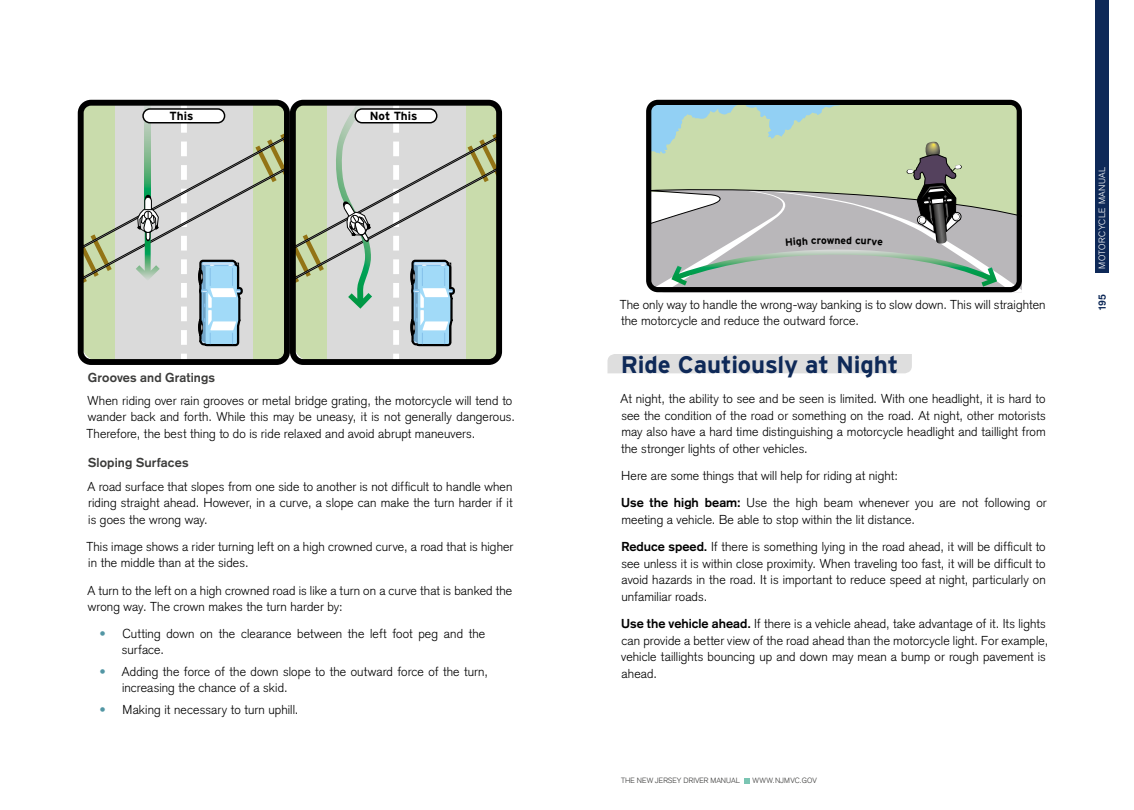
<style>
.page{position:relative;width:1134px;height:810px;background:#fff}
.page>*{position:absolute;margin:0;border:0;box-sizing:border-box;transform-origin:0 0}
.t1{font:700 24px "Interstate";letter-spacing:-.005em;color:#0e2958}
.t2{font:300 12.75px/16.5px "Akzidenz Grotesk";letter-spacing:.01em;color:#000}
.t3{font:700 12.75px "Akzidenz Grotesk";letter-spacing:.01em;color:#3c3c3b}
.t4{font:700 11.85px "Interstate";color:#000}
.t5{font:700 10.5px "Akzidenz Grotesk";color:#0e2958}
.t6{font:700 10.5px "Interstate";color:#000}
.t7{font:300 9px "Akzidenz Grotesk";letter-spacing:.06em;color:#fff}
.t8{font:300 7.5px "Akzidenz Grotesk";color:#3c3c3b}
.t9{font:300 7.5px "Akzidenz Grotesk";letter-spacing:.03em;color:#3c3c3b}
.s1{color:#5296a4}
.s2{font-weight:700}
</style>
<div class="page">
<div style="left:608px;top:354px;width:304px;height:19px;background:#dedede"></div>
<svg style="left:78px;top:100px;width:212px;height:265px;background:#b5beb0"></svg>
<div style="left:290px;top:103px;width:212px;height:262px;background:#000"></div>
<svg style="left:294px;top:100px;width:204px;height:261px;background:#bec7b9"></svg>
<svg style="left:646px;top:100px;width:373px;height:188px;background:#080808"></svg>
<div style="left:1095px;top:0;width:14px;height:273px;background:#0e2958"></div>
<svg style="left:744px;top:778px;width:6px;height:6px"></svg>
<svg style="left:649px;top:104px;width:373px;height:188px;background:#afbaa8"></svg>
<p class="t4" style="left:170px;top:109px;width:25px">This</p>
<p class="t4" style="left:370px;top:109px;width:49px">Not This</p>
<p class="t3" style="left:88px;top:370px;width:129px">Grooves and Gratings</p>
<p class="t2" style="left:86px;top:392px;width:430px">When riding over rain grooves or metal bridge grating, the motorcycle will tend to wander back and forth. While this may be uneasy, it is not generally dangerous.<br>Therefore, the best thing to do is ride relaxed and avoid abrupt maneuvers.</p>
<p class="t3" style="left:88px;top:455px;width:102px">Sloping Surfaces</p>
<p class="t2" style="left:87px;top:478px;width:427px;text-align:justify">A road surface that slopes from one side to another is not difficult to handle when riding straight ahead. However, in a curve, a slope can make the turn harder if it is goes the wrong way.</p>
<p class="t2" style="left:86px;top:538px;width:428px">This image shows a rider turning left on a high crowned curve, a road that is higher in the middle than at the sides.</p>
<p class="t2" style="left:87px;top:582px;width:426px">A turn to the left on a high crowned road is like a turn on a curve that is banked the wrong way. The crown makes the turn harder by:</p>
<p class="t2" style="left:122px;top:626px;width:365px;line-height:15.8px;text-indent:-22px"><span class="s1">•</span> Cutting down on the clearance between the left foot peg and the surface.</p>
<p class="t2" style="left:122px;top:664px;width:368px;line-height:15.8px;text-indent:-23px"><span class="s1">•</span> Adding the force of the down slope to the outward force of the turn, increasing the chance of a skid.</p>
<p class="t2" style="left:99px;top:702px;width:201px"><span class="s1">•</span> Making it necessary to turn uphill.</p>
<p class="t6" style="left:834px;top:234px;width:8px">n</p>
<p class="t2" style="left:620px;top:296px;width:427px">The only way to handle the wrong-way banking is to slow down. This will straighten the motorcycle and reduce the outward force.</p>
<h1 class="t1" style="left:621px;top:352px;width:279px">Ride Cautiously at Night</h1>
<p class="t2" style="left:621px;top:391px;width:427px;text-align:justify">At night, the ability to see and be seen is limited. With one headlight, it is hard to see the condition of the road or something on the road. At night, other motorists may also have a hard time distinguishing a motorcycle headlight and taillight from the stronger lights of other vehicles.</p>
<p class="t2" style="left:621px;top:462px;width:427px;line-height:27.3px">Here are some things that will help for riding at night:<br><span class="s2">Use the high beam:</span> Use the high beam whenever you are not following or</p>
<p class="t2" style="left:621px;top:506px;width:426px;line-height:27.3px">meeting a vehicle. Be able to stop within the lit distance.<br><span class="s2">Reduce speed.</span> If there is something lying in the road ahead, it will be difficult to</p>
<p class="t2" style="left:621px;top:555px;width:426px;text-align:justify">see unless it is within close proximity. When traveling too fast, it will be difficult to avoid hazards in the road. It is important to reduce speed at night, particularly on unfamiliar roads.</p>
<p class="t2" style="left:621px;top:615px;width:429px"><span class="s2">Use the vehicle ahead.</span> If there is a vehicle ahead, take advantage of it. Its lights can provide a better view of the road ahead than the motorcycle light. For example, vehicle taillights bouncing up and down may mean a bump or rough pavement is ahead.</p>
<p class="t8" style="left:621px;top:776px;width:121px">THE NEW JERSEY DRIVER MANUAL</p>
<p class="t9" style="left:753px;top:776px;width:66px">WWW.NJMVC.GOV</p>
<p class="t7" style="left:1097px;top:269px;width:104px;rotate:-90deg">Motorcycle Manual</p>
<p class="t5" style="left:1096px;top:311px;width:19px;rotate:-90deg">195</p>
</div>
